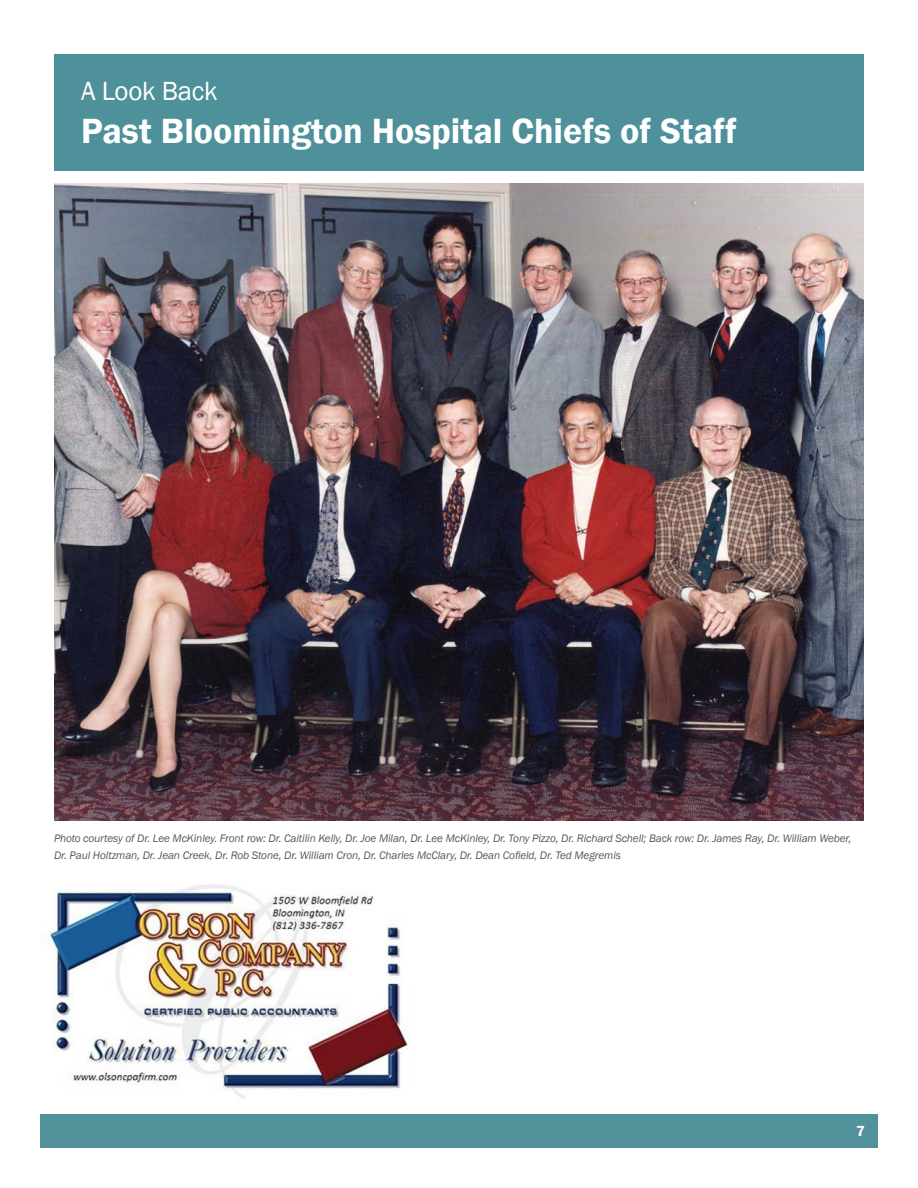
<style>
.page{position:relative;width:918px;height:1188px;background:#fff}
.page>*{position:absolute;margin:0;border:0;box-sizing:border-box;transform-origin:0 0}
.t1{font:600 36px "Franklin Gothic";color:#fff}
.h1_-_Sidebar{font:27px "Franklin Gothic";letter-spacing:-.01em;color:#fff}
.t2{font:600 15px "Franklin Gothic";color:#fff}
.Credit_Line{font:italic 11.25px/16.5px "Franklin Gothic";letter-spacing:-.01em;color:#57585a}
</style>
<div class="page">
<div style="left:823px;top:1114px;width:55px;height:34px;background:#51919a"></div>
<div style="left:40px;top:1114px;width:783px;height:34px;background:#51919a"></div>
<img style="left:54px;top:184px;width:810px;height:637px">
<div style="left:54px;top:54px;width:810px;height:116px;background:#4e919a"></div>
<img style="left:41px;top:884px;width:368px;height:215px">
<p class="h1_-_Sidebar" style="left:81px;top:74px;width:138px">A Look Back</p>
<p class="t1" style="left:81px;top:109px;width:657px">Past Bloomington Hospital Chiefs of Staff</p>
<p class="Credit_Line" style="left:54px;top:830px;width:799px">Photo courtesy of Dr. Lee McKinley. Front row: Dr. Caitilin Kelly, Dr. Joe Milan, Dr. Lee McKinley, Dr. Tony Pizzo, Dr. Richard Schell; Back row: Dr. James Ray, Dr. William Weber,<br>Dr. Paul Holtzman, Dr. Jean Creek, Dr. Rob Stone, Dr. William Cron, Dr. Charles McClary, Dr. Dean Cofield, Dr. Ted Megremis</p>
<h3 class="t2" style="left:856px;top:1122px;width:10px">7</h3>
</div>
